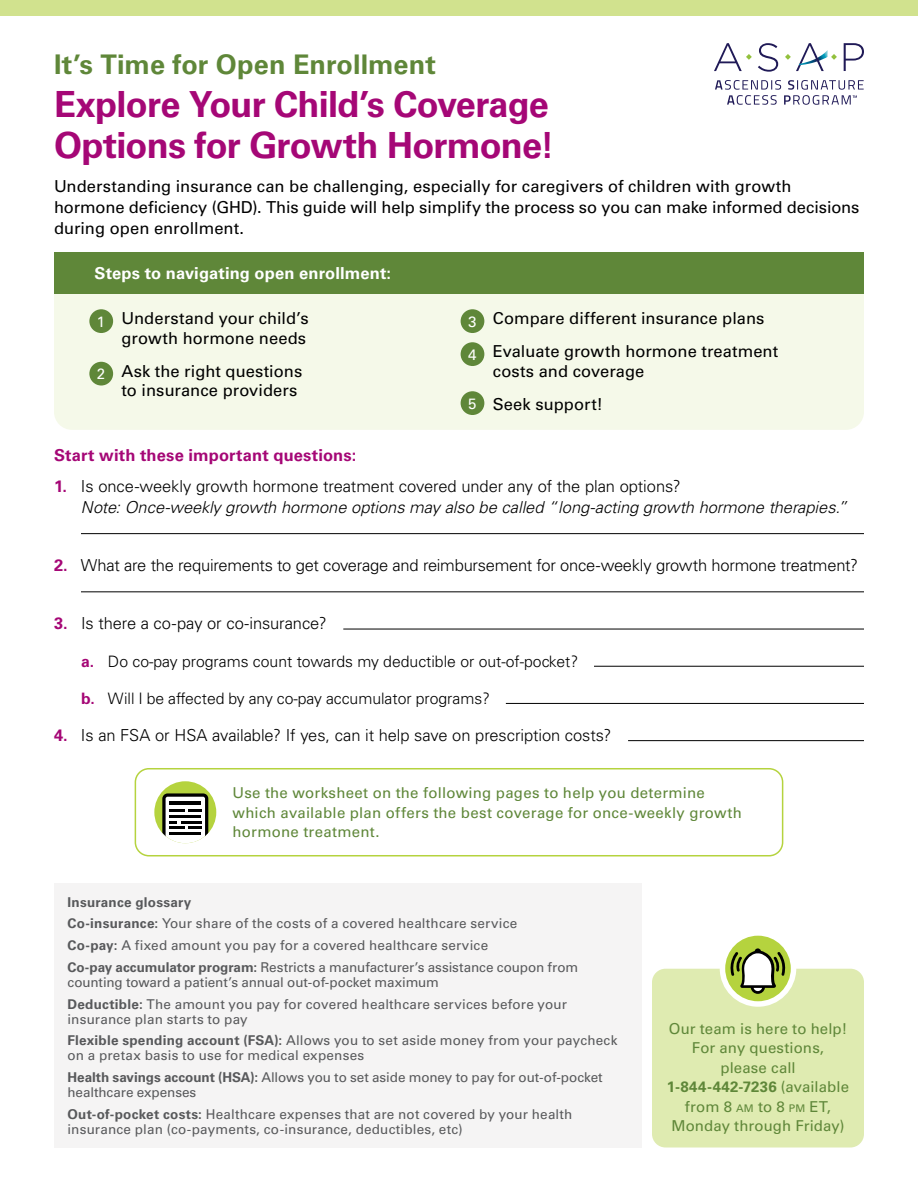
<style>
.page{position:relative;width:918px;height:1188px;background:#fff}
.page>*{position:absolute;margin:0;border:0;box-sizing:border-box;transform-origin:0 0}
.t1{font:700 36px/40.5px "Univers LT Std";letter-spacing:-.02em;color:#a50776}
.t2{font:700 27px "Univers LT Std";color:#5f8739}
.t3{font:16.5px/19.5px "Univers LT Std";color:#000}
.t4{font:300 16.5px "Univers LT Std";letter-spacing:-.01em;color:#000}
.t5{font:italic 300 16.5px/21px "Univers LT Std";letter-spacing:-.005em;color:#000}
.t6{font:700 16.5px "Univers LT Std";letter-spacing:.01em;color:#a50776}
.t7{font:700 16.5px "Univers LT Std";letter-spacing:.01em;color:#fff}
.t8{font:300 15.75px "Univers LT Std";color:#000}
.t9{font:15px/19.5px "Univers LT Std";letter-spacing:.015em;color:#5f8739;text-align:center}
.t10{font:15px "Univers LT Std";color:#fff}
.t11{font:13.5px/21.8px "Univers LT Std";letter-spacing:.01em;color:#58595b}
.s1{font-weight:700;font-style:normal;color:#a50776}
.s2{font-style:normal}
.s3{font-weight:700;color:#a50776}
.s4{font-weight:700}
.s5{font-size:10.5px}
</style>
<div class="page">
<svg style="left:758px;top:43px;width:20px;height:29px"></svg>
<svg style="left:844px;top:43px;width:20px;height:28px"></svg>
<svg style="left:785px;top:43px;width:52px;height:28px"></svg>
<svg style="left:714px;top:43px;width:38px;height:28px"></svg>
<svg style="left:715px;top:80px;width:149px;height:25px"></svg>
<div style="left:0;top:0;width:918px;height:16px;background:#d1e28e"></div>
<div style="left:652px;top:969px;width:212px;height:179px;background:#dfebb1;border-radius:14px"></div>
<div style="left:720px;top:930px;width:76px;height:77px;background:#fff;border-radius:50%"></div>
<svg style="left:725px;top:936px;width:66px;height:65px"></svg>
<div style="left:135px;top:768px;width:648px;height:88px;border:2px solid #b5d33e;border-radius:14px"></div>
<div style="left:54px;top:253px;width:810px;height:177px;background:#f5f9e9;border-radius:18px"></div>
<svg style="left:154px;top:781px;width:62px;height:62px"></svg>
<div style="left:54px;top:883px;width:587px;height:265px;background:#f5f4f4"></div>
<div style="left:54px;top:253px;width:810px;height:41px;background:#5f8739"></div>
<div style="left:89px;top:309px;width:24px;height:24px;background:#5f8739;border-radius:50%"></div>
<div style="left:89px;top:362px;width:24px;height:24px;background:#5f8739;border-radius:50%"></div>
<div style="left:461px;top:309px;width:23px;height:24px;background:#5f8739;border-radius:50%"></div>
<div style="left:461px;top:342px;width:23px;height:24px;background:#5f8739;border-radius:50%"></div>
<div style="left:461px;top:391px;width:23px;height:24px;background:#5f8739;border-radius:50%"></div>
<hr style="left:81px;top:533px;width:783px;height:1px;background:#000">
<hr style="left:81px;top:591px;width:783px;height:1px;background:#000">
<hr style="left:343px;top:629px;width:521px;height:1px;background:#000">
<hr style="left:594px;top:666px;width:270px;height:1px;background:#000">
<hr style="left:506px;top:703px;width:358px;height:1px;background:#000">
<hr style="left:628px;top:740px;width:236px;height:1px;background:#000">
<h2 class="t2" style="left:54px;top:48px;width:383px">It’s Time for Open Enrollment</h2>
<h1 class="t1" style="left:54px;top:85px;width:502px">Explore Your Child’s Coverage<br>Options for Growth Hormone!</h1>
<p class="t3" style="left:54px;top:175px;width:807px;line-height:21px">Understanding insurance can be challenging, especially for caregivers of children with growth hormone deficiency (GHD). This guide will help simplify the process so you can make informed decisions during open enrollment.</p>
<p class="t7" style="left:94px;top:264px;width:298px">Steps to navigating open enrollment:</p>
<p class="t10" style="left:97px;top:312px;width:10px">1</p>
<p class="t10" style="left:97px;top:365px;width:10px">2</p>
<p class="t3" style="left:122px;top:309px;width:189px">Understand your child’s growth hormone needs</p>
<p class="t3" style="left:122px;top:361px;width:182px">Ask the right questions to insurance providers</p>
<p class="t6" style="left:54px;top:445px;width:304px">Start with these important questions:</p>
<p class="t10" style="left:468px;top:312px;width:10px">3</p>
<p class="t10" style="left:468px;top:345px;width:10px">4</p>
<p class="t10" style="left:468px;top:394px;width:10px">5</p>
<p class="t3" style="left:493px;top:302px;width:287px;line-height:33px">Compare different insurance plans<br>Evaluate growth hormone treatment</p>
<p class="t3" style="left:493px;top:355px;width:153px;line-height:33px">costs and coverage<br>Seek support!</p>
<p class="t5" style="left:81px;top:476px;width:768px;text-indent:-27px"><span class="s1">1.</span> <span class="s2">Is once-weekly growth hormone treatment covered under any of the plan options?<br></span>Note: Once-weekly growth hormone options may also be called “long-acting growth hormone therapies.”</p>
<p class="t4" style="left:54px;top:555px;width:806px"><span class="s3">2.</span> What are the requirements to get coverage and reimbursement for once-weekly growth hormone treatment?</p>
<p class="t4" style="left:54px;top:614px;width:274px"><span class="s3">3.</span> Is there a co-pay or co-insurance?</p>
<p class="t8" style="left:81px;top:652px;width:499px"><span class="s3">a.</span> Do co-pay programs count towards my deductible or out-of-pocket?</p>
<p class="t8" style="left:81px;top:689px;width:411px"><span class="s3">b.</span> Will I be affected by any co-pay accumulator programs?</p>
<p class="t4" style="left:54px;top:725px;width:559px"><span class="s3">4.</span> Is an FSA or HSA available? If yes, can it help save on prescription costs?</p>
<p class="t9" style="left:232px;top:783px;width:511px;text-align:left">Use the worksheet on the following pages to help you determine which available plan offers the best coverage for once-weekly growth hormone treatment.</p>
<p class="t11" style="left:68px;top:891px;width:512px"><span class="s4">Insurance glossary<br>Co-insurance:</span> Your share of the costs of a covered healthcare service<br><span class="s4">Co-pay:</span> A fixed amount you pay for a covered healthcare service<br><span class="s4">Co-pay accumulator program:</span> Restricts a manufacturer’s assistance coupon from</p>
<p class="t11" style="left:68px;top:971px;width:501px">counting toward a patient’s annual out-of-pocket maximum<br><span class="s4">Deductible:</span> The amount you pay for covered healthcare services before your</p>
<p class="t11" style="left:68px;top:1008px;width:551px">insurance plan starts to pay<br><span class="s4">Flexible spending account (FSA):</span> Allows you to set aside money from your paycheck</p>
<p class="t11" style="left:68px;top:1045px;width:537px">on a pretax basis to use for medical expenses<br><span class="s4">Health savings account (HSA):</span> Allows you to set aside money to pay for out-of-pocket</p>
<p class="t11" style="left:68px;top:1082px;width:506px">healthcare expenses<br><span class="s4">Out-of-pocket costs:</span> Healthcare expenses that are not covered by your health</p>
<p class="t11" style="left:68px;top:1118px;width:397px">insurance plan (co-payments, co-insurance, deductibles, etc)</p>
<p class="t9" style="left:667px;top:1019px;width:184px">Our team is here to help!<br>For any questions, please call<br><span class="s4">1-844-442-7236</span> (available from 8 <span class="s5">AM</span> to 8 <span class="s5">PM</span> ET,<br>Monday through Friday)</p>
</div>
